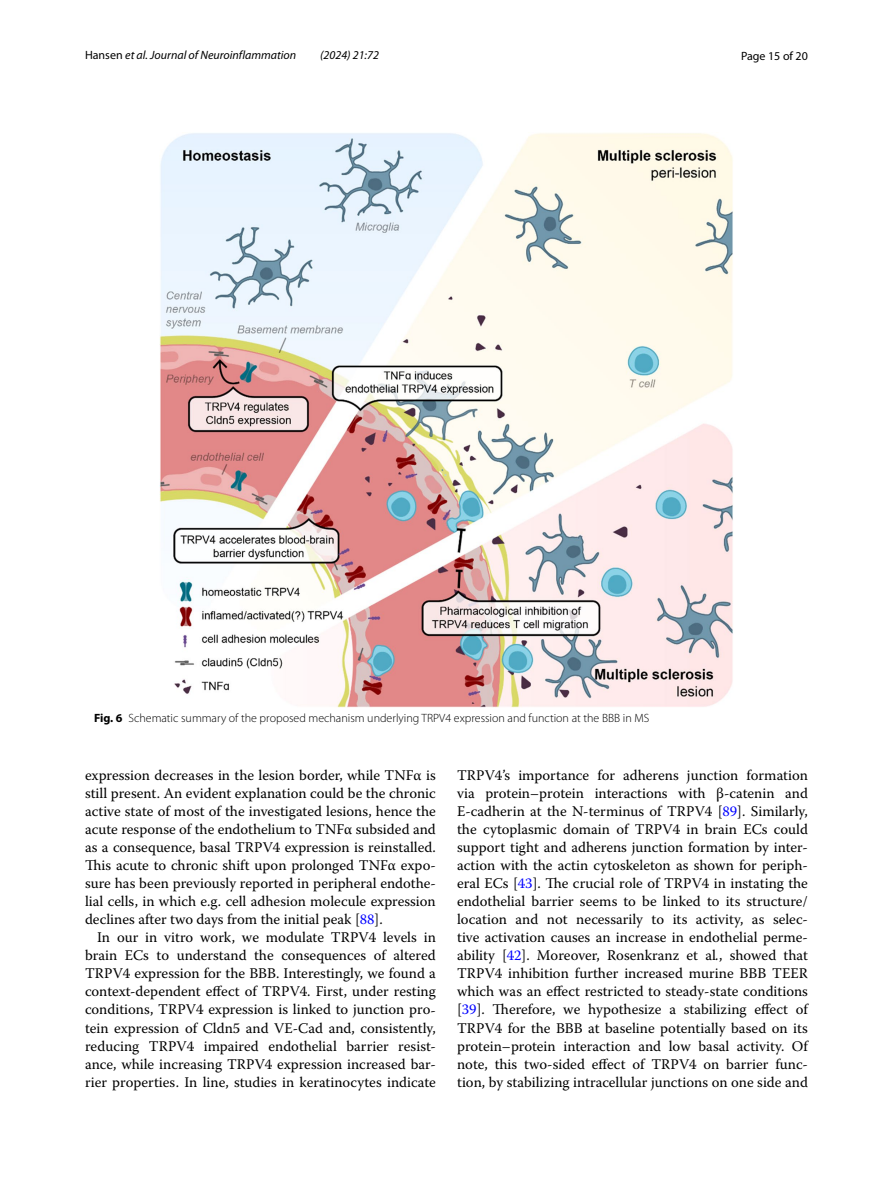
<style>
.page{position:relative;width:893px;height:1187px;background:#fff}
.page>*{position:absolute;margin:0;border:0;box-sizing:border-box;transform-origin:0 0}
.t1{font:14.7px/18px "Warnock Pro";color:#000;text-align:justify}
.t2{font:300 12px "Myriad Pro";color:#000}
.t3{font:italic 12px "Myriad Pro";color:#000}
.t4{font:12px "Myriad Pro";color:#000}
.s1{font-style:normal}
.s2{font-weight:700}
.s3{color:#00f}
.s4{font-style:italic}
</style>
<div class="page">
<img style="left:159px;top:133px;width:574px;height:574px">
<p class="t3" style="left:85px;top:48px;width:213px"><span class="s1">Hansen</span> et al. Journal of Neuroinflammation</p>
<p class="t3" style="left:320px;top:48px;width:60px">(2024) 21:72</p>
<p class="t4" style="left:741px;top:48px;width:68px">Page 15 of 20</p>
<p class="t2" style="left:94px;top:711px;width:557px"><span class="s2">Fig. 6</span> Schematic summary of the proposed mechanism underlying TRPV4 expression and function at the BBB in MS</p>
<p class="t1" style="left:85px;top:766px;width:352px">expression decreases in the lesion border, while TNFα is still present. An evident explanation could be the chronic active state of most of the investigated lesions, hence the acute response of the endothelium to TNFα subsided and as a consequence, basal TRPV4 expression is reinstalled.<br>This acute to chronic shift upon prolonged TNFα expo&shy;sure has been previously reported in peripheral endothe&shy;lial cells, in which e.g. cell adhesion molecule expression declines after two days from the initial peak [<span class="s3">88</span>].</p>
<p class="t1" style="left:85px;top:928px;width:352px;text-indent:12px">In our in vitro work, we modulate TRPV4 levels in brain ECs to understand the consequences of altered TRPV4 expression for the BBB. Interestingly, we found a context-dependent effect of TRPV4. First, under resting conditions, TRPV4 expression is linked to junction pro&shy;tein expression of Cldn5 and VE-Cad and, consistently, reducing TRPV4 impaired endothelial barrier resist&shy;ance, while increasing TRPV4 expression increased bar&shy;rier properties. In line, studies in keratinocytes indicate</p>
<p class="t1" style="left:457px;top:766px;width:352px">TRPV4’s importance for adherens junction formation via protein–protein interactions with β-catenin and E-cadherin at the N-terminus of TRPV4 [<span class="s3">89</span>]. Similarly, the cytoplasmic domain of TRPV4 in brain ECs could support tight and adherens junction formation by inter&shy;action with the actin cytoskeleton as shown for periph&shy;eral ECs [<span class="s3">43</span>]. The crucial role of TRPV4 in instating the endothelial barrier seems to be linked to its structure/ location and not necessarily to its activity, as selec&shy;tive activation causes an increase in endothelial perme&shy;ability [<span class="s3">42</span>]. Moreover, Rosenkranz et al<span class="s4">.</span>, showed that TRPV4 inhibition further increased murine BBB TEER which was an effect restricted to steady-state conditions [<span class="s3">39</span>]. Therefore, we hypothesize a stabilizing effect of TRPV4 for the BBB at baseline potentially based on its protein–protein interaction and low basal activity. Of note, this two-sided effect of TRPV4 on barrier func&shy;tion, by stabilizing intracellular junctions on one side and</p>
</div>
